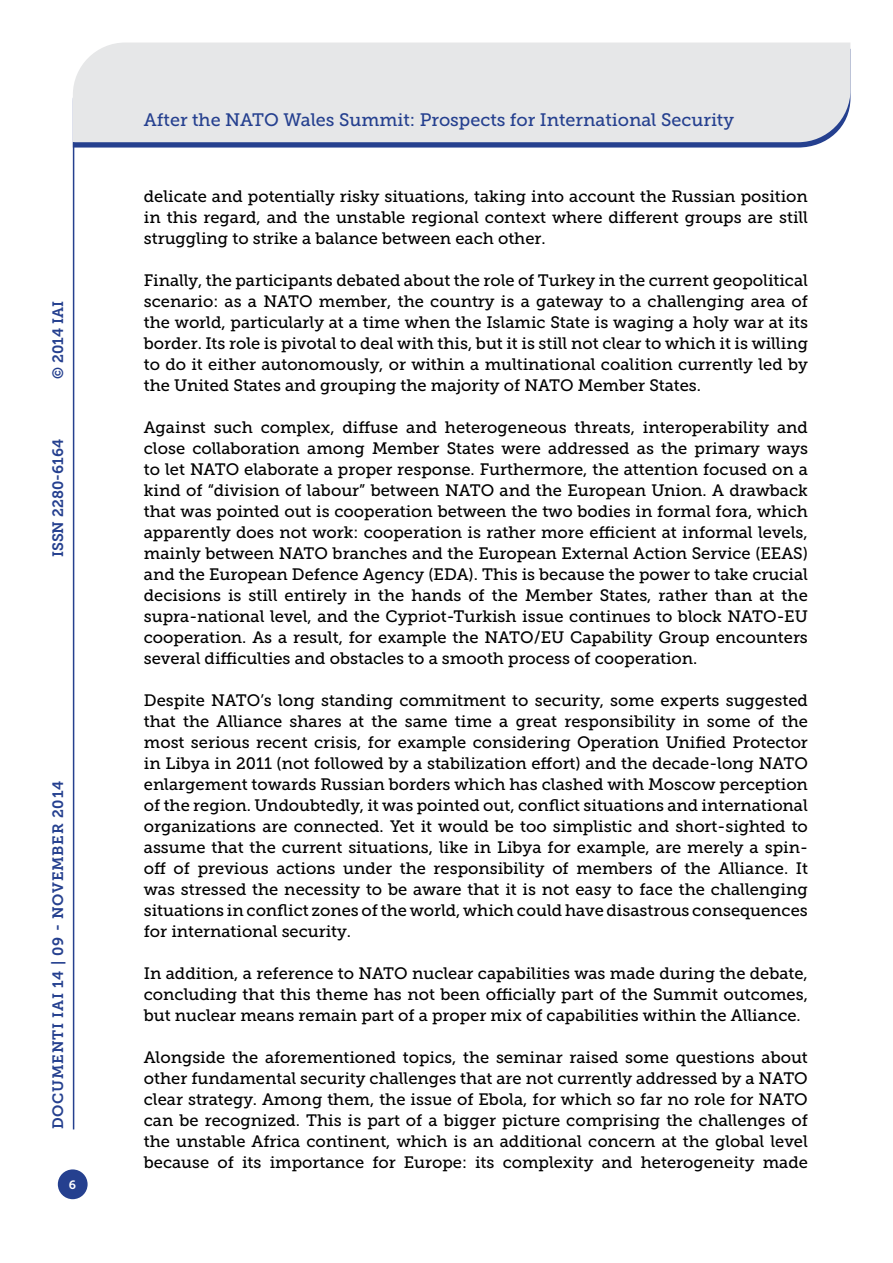
<style>
.page{position:relative;width:893px;height:1263px;background:#fff}
.page>*{position:absolute;margin:0;border:0;box-sizing:border-box;transform-origin:0 0}
.t1{font:18px "Museo Slab 500";color:#25408f}
.t2{font:16.5px/21px "Museo Slab 500";color:#000;text-align:justify}
.t3{font:15px "Museo Slab 700";letter-spacing:.05em;color:#25408f}
.t4{font:15px "Museo Slab 700";color:#25408f}
.t5{font:12px "Museo Slab 700";color:#fff}
</style>
<div class="page">
<svg style="left:74px;top:142px;width:749px;height:6px;background:#3e569b"></svg>
<div style="left:73px;top:43px;width:777px;height:99px;background:#e6e7e8"></div>
<div style="left:58px;top:1169px;width:30px;height:30px;background:#25408f;border-radius:50%"></div>
<hr style="left:73px;top:142px;width:1px;height:987px;background:#25408f">
<p class="t3" style="left:50px;top:379px;width:79px;rotate:-90deg">© 2014 IAI</p>
<p class="t4" style="left:50px;top:557px;width:120px;rotate:-90deg">ISSN 2280-6164</p>
<p class="t3" style="left:50px;top:1129px;width:350px;rotate:-90deg">DOCUMENTI IAI 14 | 09 - November 2014</p>
<p class="t5" style="left:69px;top:1178px;width:9px">6</p>
<p class="t1" style="left:144px;top:110px;width:592px">After the NATO Wales Summit: Prospects for International Security</p>
<p class="t2" style="left:144px;top:186px;width:666px">delicate and potentially risky situations, taking into account the Russian position in this regard, and the unstable regional context where different groups are still struggling to strike a balance between each other.</p>
<p class="t2" style="left:144px;top:270px;width:666px">Finally, the participants debated about the role of Turkey in the current geopolitical scenario: as a NATO member, the country is a gateway to a challenging area of the world, particularly at a time when the Islamic State is waging a holy war at its border. Its role is pivotal to deal with this, but it is still not clear to which it is willing to do it either autonomously, or within a multinational coalition currently led by the United States and grouping the majority of NATO Member States.</p>
<p class="t2" style="left:144px;top:417px;width:666px">Against such complex, diffuse and heterogeneous threats, interoperability and close collaboration among Member States were addressed as the primary ways to let NATO elaborate a proper response. Furthermore, the attention focused on a kind of “division of labour” between NATO and the European Union. A drawback that was pointed out is cooperation between the two bodies in formal fora, which apparently does not work: cooperation is rather more efficient at informal levels, mainly between NATO branches and the European External Action Service (EEAS) and the European Defence Agency (EDA). This is because the power to take crucial decisions is still entirely in the hands of the Member States, rather than at the supra-national level, and the Cypriot-Turkish issue continues to block NATO-EU cooperation. As a result, for example the NATO/EU Capability Group encounters several difficulties and obstacles to a smooth process of cooperation.</p>
<p class="t2" style="left:144px;top:690px;width:666px">Despite NATO’s long standing commitment to security, some experts suggested that the Alliance shares at the same time a great responsibility in some of the most serious recent crisis, for example considering Operation Unified Protector in Libya in 2011 (not followed by a stabilization effort) and the decade-long NATO enlargement towards Russian borders which has clashed with Moscow perception of the region. Undoubtedly, it was pointed out, conflict situations and international organizations are connected. Yet it would be too simplistic and short-sighted to assume that the current situations, like in Libya for example, are merely a spin&shy;off of previous actions under the responsibility of members of the Alliance. It was stressed the necessity to be aware that it is not easy to face the challenging situations in conflict zones of the world, which could have disastrous consequences for international security.</p>
<p class="t2" style="left:144px;top:963px;width:666px">In addition, a reference to NATO nuclear capabilities was made during the debate, concluding that this theme has not been officially part of the Summit outcomes, but nuclear means remain part of a proper mix of capabilities within the Alliance.</p>
<p class="t2" style="left:144px;top:1047px;width:666px">Alongside the aforementioned topics, the seminar raised some questions about other fundamental security challenges that are not currently addressed by a NATO clear strategy. Among them, the issue of Ebola, for which so far no role for NATO can be recognized. This is part of a bigger picture comprising the challenges of the unstable Africa continent, which is an additional concern at the global level because of its importance for Europe: its complexity and heterogeneity made</p>
</div>
